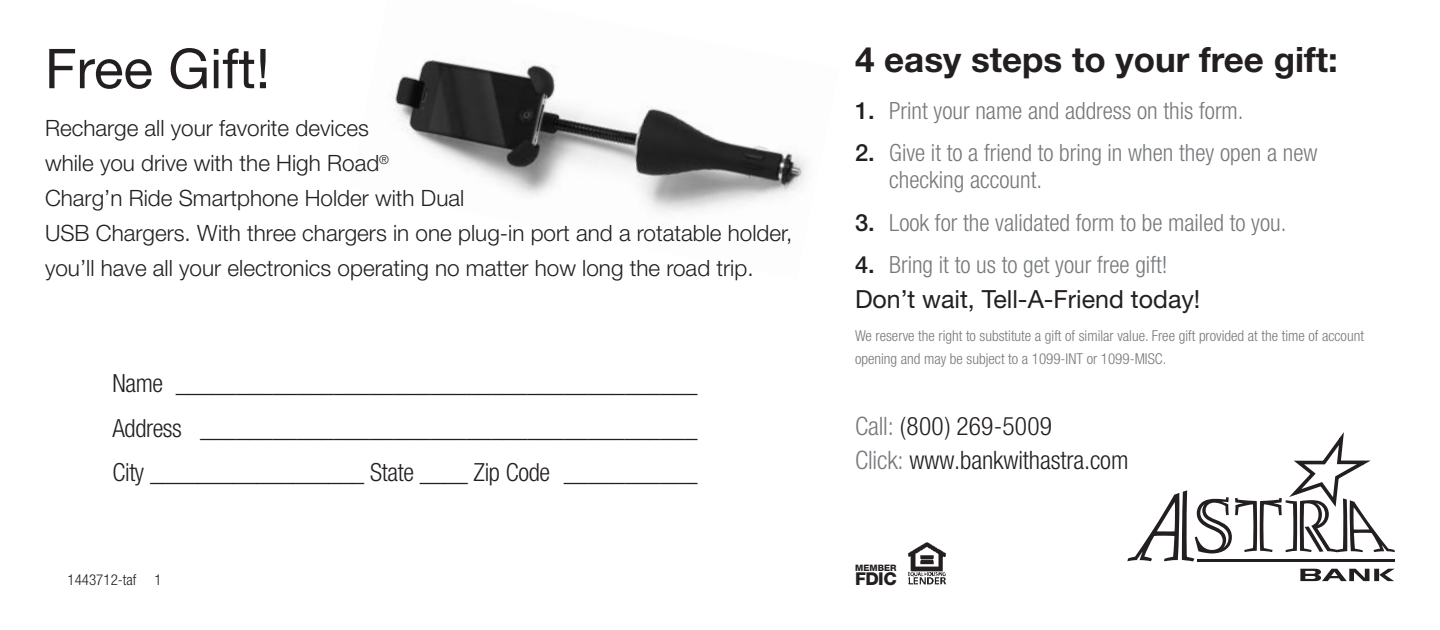
<style>
.page{position:relative;width:1440px;height:630px;background:#fff}
.page>*{position:absolute;margin:0;border:0;box-sizing:border-box;transform-origin:0 0}
.t1{font:55px "Helvetica Neue";color:#231f20}
.t2{font:700 35px "Helvetica Neue";color:#231f20}
.t3{font:300 condensed 25.5px/34px "Helvetica Neue";letter-spacing:-.005em;color:#231f20}
.Text{font:300 condensed 25px "Helvetica Neue";letter-spacing:-.015em;color:#231f20}
.t4{font:25px "Helvetica Neue";color:#231f20}
.t5{font:300 condensed 23.75px/27.5px "Helvetica Neue";color:#76787b}
.t6{font:300 22.5px/35px "Helvetica Neue";color:#231f20}
.t7{font:800 17.75px "Helvetica Neue";color:#231f20}
.t8{font:300 condensed 15px/22.5px "Helvetica Neue";color:#76787b}
.t9{font:300 condensed 15px "Helvetica Neue";color:#231f20}
.t10{font:800 8.75px "Helvetica Neue";color:#231f20}
.s1{font-weight:500;font-stretch:normal;color:#231f20}
.s2{color:#76787b}
</style>
<div class="page">
<img style="left:908px;top:542px;width:38px;height:43px">
<svg style="left:1127px;top:432px;width:268px;height:129px"></svg>
<hr style="left:1198px;top:559px;width:197px;height:3px;background:#231f20">
<svg style="left:1300px;top:569px;width:94px;height:12px"></svg>
<img style="left:394px;top:60px;width:412px;height:153px">
<p class="t1" style="left:45px;top:36px;width:227px">Free Gift!</p>
<p class="t6" style="left:45px;top:110px;width:749px">Recharge all your favorite devices<br>while you drive with the High Road<sup>®<br></sup>Charg’n Ride Smartphone Holder with Dual<br>USB Chargers. With three chargers in one plug-in port and a rotatable holder, you’ll have all your electronics operating no matter how long the road trip.</p>
<p class="Text" style="left:113px;top:369px;width:587px">Name ___________________________________________</p>
<p class="Text" style="left:113px;top:414px;width:586px">Address _________________________________________</p>
<p class="Text" style="left:113px;top:458px;width:586px">City __________________ State ____ Zip Code ___________</p>
<p class="t9" style="left:68px;top:571px;width:96px">1443712-taf 1</p>
<p class="t2" style="left:855px;top:38px;width:484px">4 easy steps to your free gift:</p>
<p class="t5" style="left:855px;top:96px;width:390px"><span class="s1">1.</span> Print your name and address on this form.</p>
<p class="t5" style="left:889px;top:138px;width:430px;text-indent:-34px"><span class="s1">2.</span> Give it to a friend to bring in when they open a new checking account.</p>
<p class="t5" style="left:855px;top:208px;width:433px"><span class="s1">3.</span> Look for the validated form to be mailed to you.</p>
<p class="t5" style="left:855px;top:250px;width:314px"><span class="s1">4.</span> Bring it to us to get your free gift!</p>
<p class="t4" style="left:855px;top:284px;width:347px">Don’t wait, Tell-A-Friend today!</p>
<p class="t8" style="left:855px;top:325px;width:510px">We reserve the right to substitute a gift of similar value. Free gift provided at the time of account opening and may be subject to a 1099-INT or 1099-MISC.</p>
<p class="t3" style="left:855px;top:409px;width:275px"><span class="s2">Call:</span> (800) 269-5009<br><span class="s2">Click:</span> www.bankwithastra.com</p>
<p class="t10" style="left:855px;top:563px;width:43px">MEMBER</p>
<p class="t7" style="left:855px;top:568px;width:43px">FDIC</p>
</div>
